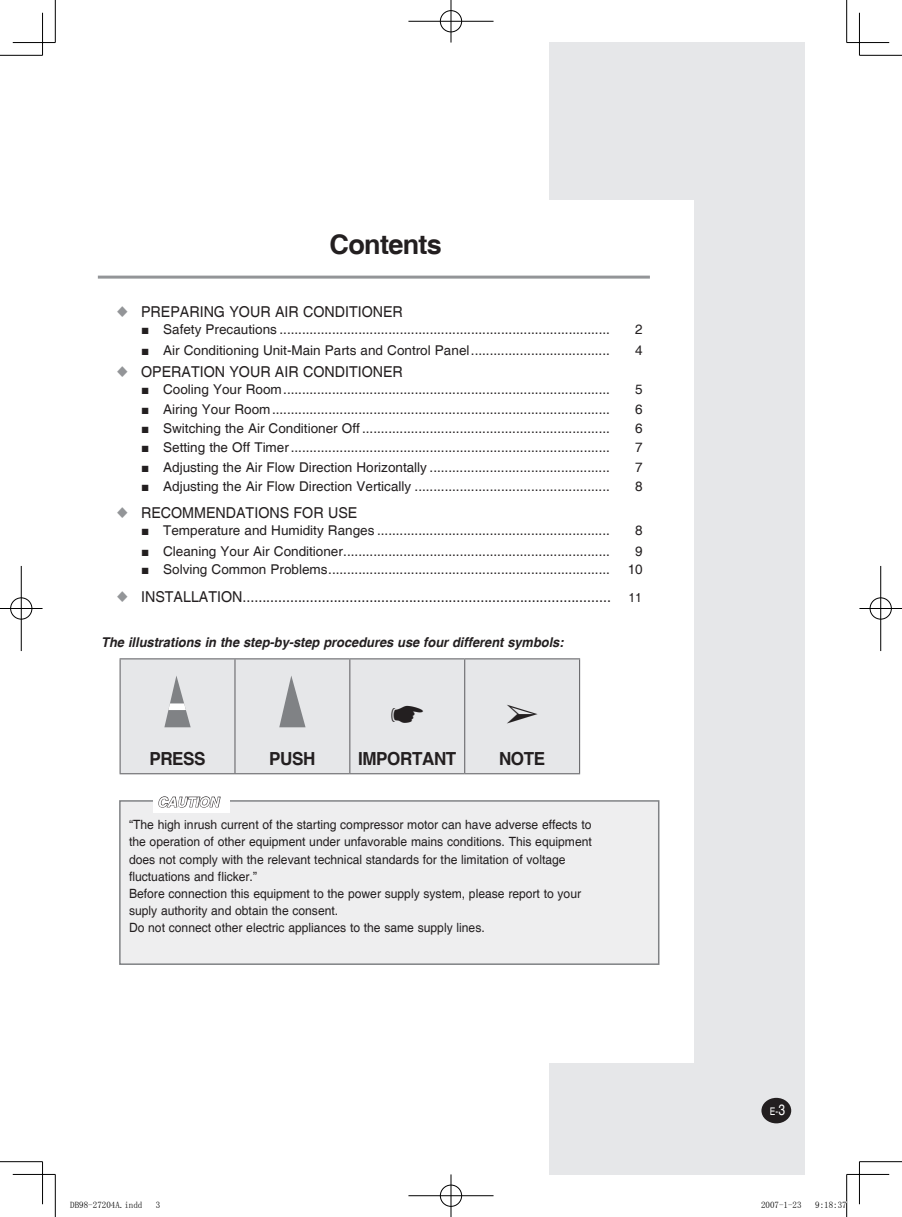
<style>
.page{position:relative;width:902px;height:1217px;background:#fff}
.page>*{position:absolute;margin:0;border:0;box-sizing:border-box;transform-origin:0 0}
.t1{font:700 27px "Helvetica";letter-spacing:-.025em;color:#231f20}
.t2{font:700 18px "Helvetica";letter-spacing:-.025em;color:#231f20;scale:.95 1}
.t3{font:15px "Helvetica";color:#231f20;scale:.95 1}
.t4{font:13.5px "Helvetica";color:#231f20}
.t5{font:italic 700 13.5px "Helvetica";color:#231f20;scale:.95 1}
.t6{font:italic 700 13.5px "Helvetica";color:#fff}
.t7{font:12.75px/17.1px "Helvetica";color:#231f20;scale:.95 1}
.t8{font:10.5px "Helvetica";color:#fff;scale:.8 1}
.t9{font:9px "Sim Sun";color:#000}
.s1{color:#939598}
.s2{font-size:12.75px}
</style>
<div class="page">
<div style="left:549px;top:43px;width:255px;height:1131px;background:#e6e7e9"></div>
<div style="left:761px;top:1097px;width:30px;height:26px;background:#231f20;border-radius:50%"></div>
<div style="left:523px;top:200px;width:170px;height:862px;background:#fff"></div>
<hr style="left:98px;top:275px;width:552px;height:3px;background:#939598">
<div style="left:120px;top:800px;width:538px;height:163px;background:#eeeeef"></div>
<div style="left:119px;top:800px;width:540px;height:164px;border:2px solid #808285"></div>
<div style="left:153px;top:791px;width:77px;height:21px;background:#fff"></div>
<svg style="left:158px;top:796px;width:63px;height:12px"></svg>
<div style="left:121px;top:659px;width:458px;height:114px;background:#e6e7e9"></div>
<hr style="left:119px;top:658px;width:116px;height:1px;background:#636366">
<hr style="left:119px;top:659px;width:2px;height:84px;background:#636366">
<hr style="left:235px;top:658px;width:115px;height:1px;background:#636366">
<hr style="left:234px;top:659px;width:1px;height:84px;background:#636366">
<hr style="left:350px;top:658px;width:114px;height:1px;background:#636366">
<hr style="left:349px;top:659px;width:1px;height:84px;background:#636366">
<hr style="left:464px;top:658px;width:116px;height:1px;background:#636366">
<hr style="left:464px;top:659px;width:1px;height:84px;background:#636366">
<hr style="left:579px;top:659px;width:1px;height:84px;background:#636366">
<hr style="left:119px;top:743px;width:2px;height:30px;background:#636366">
<hr style="left:234px;top:743px;width:1px;height:30px;background:#636366">
<hr style="left:349px;top:743px;width:1px;height:30px;background:#636366">
<hr style="left:464px;top:743px;width:1px;height:30px;background:#636366">
<hr style="left:579px;top:743px;width:1px;height:30px;background:#636366">
<hr style="left:119px;top:773px;width:116px;height:1px;background:#636366">
<hr style="left:235px;top:773px;width:115px;height:1px;background:#636366">
<hr style="left:350px;top:773px;width:114px;height:1px;background:#636366">
<hr style="left:464px;top:773px;width:116px;height:1px;background:#636366">
<svg style="left:164px;top:675px;width:27px;height:52px"></svg>
<svg style="left:279px;top:675px;width:26px;height:52px"></svg>
<hr style="left:0;top:55px;width:43px;height:1px;background:#000">
<hr style="left:859px;top:55px;width:42px;height:1px;background:#000">
<hr style="left:0;top:1161px;width:43px;height:1px;background:#000">
<hr style="left:859px;top:1161px;width:42px;height:1px;background:#000">
<hr style="left:55px;top:0;width:1px;height:43px;background:#000">
<hr style="left:55px;top:1174px;width:1px;height:42px;background:#000">
<hr style="left:846px;top:0;width:1px;height:43px;background:#000">
<hr style="left:846px;top:1174px;width:1px;height:42px;background:#000">
<hr style="left:13px;top:42px;width:42px;height:1px;background:#000">
<hr style="left:846px;top:42px;width:43px;height:1px;background:#000">
<hr style="left:13px;top:1173px;width:42px;height:1px;background:#000">
<hr style="left:846px;top:1173px;width:43px;height:1px;background:#000">
<hr style="left:42px;top:13px;width:1px;height:42px;background:#000">
<hr style="left:42px;top:1161px;width:1px;height:42px;background:#000">
<hr style="left:859px;top:13px;width:1px;height:42px;background:#000">
<hr style="left:859px;top:1161px;width:1px;height:42px;background:#000">
<div style="left:439px;top:10px;width:23px;height:23px;border:2px solid #fff;border-radius:50%"></div>
<hr style="left:408px;top:20px;width:85px;height:2px;background:#fff">
<hr style="left:450px;top:0;width:2px;height:43px;background:#fff">
<div style="left:440px;top:10px;width:22px;height:22px;border:1px solid #000;border-radius:50%"></div>
<hr style="left:408px;top:21px;width:85px;height:1px;background:#000">
<hr style="left:450px;top:0;width:1px;height:43px;background:#000">
<div style="left:439px;top:1183px;width:23px;height:23px;border:2px solid #fff;border-radius:50%"></div>
<hr style="left:408px;top:1194px;width:85px;height:2px;background:#fff">
<hr style="left:450px;top:1174px;width:2px;height:42px;background:#fff">
<div style="left:440px;top:1184px;width:22px;height:22px;border:1px solid #000;border-radius:50%"></div>
<hr style="left:408px;top:1195px;width:85px;height:1px;background:#000">
<hr style="left:450px;top:1174px;width:1px;height:42px;background:#000">
<div style="left:10px;top:596px;width:23px;height:24px;border:2px solid #fff;border-radius:50%"></div>
<hr style="left:0;top:607px;width:43px;height:2px;background:#fff">
<hr style="left:20px;top:566px;width:2px;height:85px;background:#fff">
<div style="left:10px;top:597px;width:22px;height:22px;border:1px solid #000;border-radius:50%"></div>
<hr style="left:0;top:608px;width:43px;height:1px;background:#000">
<hr style="left:21px;top:566px;width:1px;height:85px;background:#000">
<div style="left:868px;top:596px;width:24px;height:24px;border:2px solid #fff;border-radius:50%"></div>
<hr style="left:859px;top:607px;width:42px;height:2px;background:#fff">
<hr style="left:879px;top:566px;width:2px;height:85px;background:#fff">
<div style="left:869px;top:597px;width:22px;height:22px;border:1px solid #000;border-radius:50%"></div>
<hr style="left:859px;top:608px;width:42px;height:1px;background:#000">
<hr style="left:880px;top:566px;width:1px;height:85px;background:#000">
<svg style="left:391px;top:704px;width:32px;height:18px"></svg>
<svg style="left:507px;top:703px;width:30px;height:20px"></svg>
<h1 class="t1" style="left:329px;top:227px;width:114px">Contents</h1>
<p class="t3" style="left:117px;top:303px;width:303px"><span class="s1">◆</span> PREPARING YOUR AIR CONDITIONER</p>
<p class="t4" style="left:142px;top:322px;width:485px">■ Safety Precautions ........................................................................................ 2</p>
<p class="t4" style="left:142px;top:342px;width:469px">■ Air Conditioning Unit-Main Parts and Control Panel.....................................</p>
<p class="t4" style="left:635px;top:342px;width:9px">4</p>
<p class="t3" style="left:117px;top:362px;width:302px"><span class="s1">◆</span> OPERATION YOUR AIR CONDITIONER</p>
<p class="t4" style="left:142px;top:381px;width:469px">■ Cooling Your Room.......................................................................................</p>
<p class="t4" style="left:635px;top:381px;width:9px">5</p>
<p class="t4" style="left:142px;top:401px;width:469px">■ Airing Your Room..........................................................................................</p>
<p class="t4" style="left:635px;top:401px;width:9px">6</p>
<p class="t4" style="left:142px;top:420px;width:469px">■ Switching the Air Conditioner Off ..................................................................</p>
<p class="t4" style="left:635px;top:420px;width:9px">6</p>
<p class="t4" style="left:142px;top:439px;width:469px">■ Setting the Off Timer.....................................................................................</p>
<p class="t4" style="left:635px;top:439px;width:9px">7</p>
<p class="t4" style="left:142px;top:459px;width:469px">■ Adjusting the Air Flow Direction Horizontally ................................................</p>
<p class="t4" style="left:635px;top:459px;width:9px">7</p>
<p class="t4" style="left:142px;top:478px;width:469px">■ Adjusting the Air Flow Direction Vertically ....................................................</p>
<p class="t4" style="left:635px;top:478px;width:9px">8</p>
<p class="t3" style="left:117px;top:504px;width:255px"><span class="s1">◆</span> RECOMMENDATIONS FOR USE</p>
<p class="t4" style="left:142px;top:522px;width:469px">■ Temperature and Humidity Ranges ..............................................................</p>
<p class="t4" style="left:635px;top:522px;width:9px">8</p>
<p class="t4" style="left:142px;top:543px;width:469px">■ Cleaning Your Air Conditioner.......................................................................</p>
<p class="t4" style="left:635px;top:543px;width:9px">9</p>
<p class="t4" style="left:142px;top:561px;width:502px">■ Solving Common Problems........................................................................... 1 0</p>
<p class="t3" style="left:117px;top:587px;width:545px"><span class="s1">◆</span> INSTALLATION............................................................................................. <span class="s2">11</span></p>
<p class="t5" style="left:101px;top:633px;width:488px">The illustrations in the step-by-step procedures use four different symbols:</p>
<h2 class="t2" style="left:149px;top:747px;width:61px">PRESS</h2>
<h2 class="t2" style="left:269px;top:747px;width:50px">PUSH</h2>
<h2 class="t2" style="left:358px;top:747px;width:105px">IMPORTANT</h2>
<h2 class="t2" style="left:499px;top:747px;width:50px">NOTE</h2>
<p class="t6" style="left:157px;top:793px;width:63px">CAUTION</p>
<p class="t7" style="left:129px;top:816px;width:488px">“The high inrush current of the starting compressor motor can have adverse effects to the operation of other equipment under unfavorable mains conditions. This equipment does not comply with the relevant technical standards for the limitation of voltage fluctuations and flicker.”<br>Before connection this equipment to the power supply system, please report to your suply authority and obtain the consent.<br>Do not connect other electric appliances to the same supply lines.</p>
<p class="t8" style="left:769px;top:1104px;width:12px">E-</p>
<p class="t9" style="left:70px;top:1199px;width:73px">DB98-27204A.indd</p>
<p class="t9" style="left:156px;top:1199px;width:6px">3</p>
<p class="t9" style="left:761px;top:1199px;width:42px">2007-1-23</p>
<p class="t9" style="left:815px;top:1199px;width:33px">9:18:37</p>
</div>
